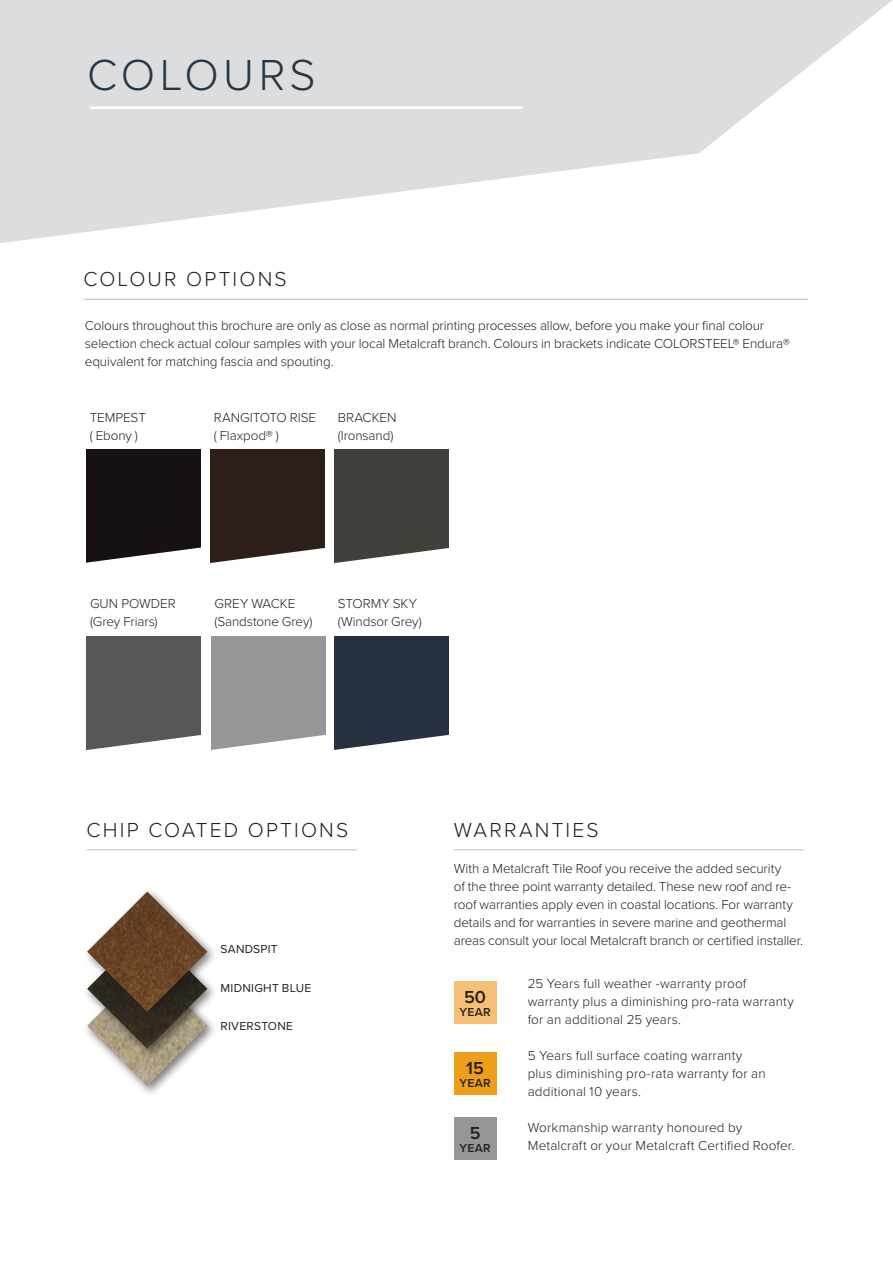
<style>
.page{position:relative;width:893px;height:1263px;background:#fff}
.page>*{position:absolute;margin:0;border:0;box-sizing:border-box;transform-origin:0 0}
.A_Head_rev{font:300 45px "Proxima Nova";letter-spacing:.09em;color:#243746}
.B_Head{font:300 21px "Proxima Nova";letter-spacing:.1em;color:#231f20}
.t1{font:600 18px "Proxima Nova";color:#231f20}
.Body{font:300 13.5px/18px "Proxima Nova";letter-spacing:-.005em;color:#231f20}
.t2{font:12px "Proxima Nova";letter-spacing:.02em;color:#231f20}
.t3{font:600 12px "Proxima Nova";letter-spacing:.02em;color:#231f20}
</style>
<div class="page">
<svg style="left:0;top:0;width:892px;height:243px;fill:#dcddde"></svg>
<hr style="left:90px;top:107px;width:433px;height:2px;background:#fff">
<div style="left:210px;top:449px;width:114px;height:114px;background:#2e1e1a"></div>
<div style="left:334px;top:449px;width:114px;height:114px;background:#41403a"></div>
<div style="left:86px;top:449px;width:114px;height:114px;background:#171113"></div>
<svg style="left:86px;top:547px;width:363px;height:17px"></svg>
<div style="left:86px;top:636px;width:115px;height:114px;background:#585758"></div>
<div style="left:211px;top:636px;width:114px;height:114px;background:#949698"></div>
<hr style="left:83px;top:299px;width:725px;height:1px;background:#bcbec0">
<hr style="left:86px;top:849px;width:271px;height:1px;background:#bcbec0">
<div style="left:454px;top:981px;width:42px;height:42px;background:#f5c075"></div>
<div style="left:454px;top:1052px;width:42px;height:43px;background:#ee9e18"></div>
<div style="left:454px;top:1117px;width:42px;height:43px;background:#949698"></div>
<img style="left:112px;top:1059px;width:77px;height:27px">
<div style="left:83px;top:924px;width:135px;height:135px;background:#231f20;opacity:.6"></div>
<img style="left:87px;top:1022px;width:120px;height:27px">
<div style="left:83px;top:887px;width:135px;height:135px;background:#231f20;opacity:.6"></div>
<img style="left:87px;top:891px;width:120px;height:121px">
<hr style="left:454px;top:849px;width:350px;height:1px;background:#bcbec0">
<div style="left:334px;top:636px;width:114px;height:114px;background:#27313f"></div>
<svg style="left:86px;top:734px;width:363px;height:17px"></svg>
<p class="A_Head_rev" style="left:87px;top:41px;width:230px">COLOURS</p>
<p class="B_Head" style="left:83px;top:264px;width:205px">COLOUR OPTIONS</p>
<p class="Body" style="left:85px;top:316px;width:706px">Colours throughout this brochure are only as close as normal printing processes allow, before you make your final colour selection check actual colour samples with your local Metalcraft branch. Colours in brackets indicate COLORSTEEL® Endura® equivalent for matching fascia and spouting.</p>
<p class="Body" style="left:90px;top:407px;width:58px">TEMPEST</p>
<p class="Body" style="left:90px;top:425px;width:50px">( Ebony )</p>
<p class="Body" style="left:214px;top:407px;width:104px">RANGITOTO RISE ( Flaxpod® )</p>
<p class="Body" style="left:338px;top:407px;width:60px">BRACKEN</p>
<p class="Body" style="left:338px;top:425px;width:57px">(Ironsand)</p>
<p class="Body" style="left:90px;top:594px;width:87px">GUN POWDER</p>
<p class="Body" style="left:90px;top:612px;width:69px">(Grey Friars)</p>
<p class="Body" style="left:215px;top:594px;width:82px">GREY WACKE</p>
<p class="Body" style="left:215px;top:612px;width:100px">(Sandstone Grey)</p>
<p class="Body" style="left:338px;top:594px;width:81px">STORMY SKY</p>
<p class="Body" style="left:338px;top:612px;width:86px">(Windsor Grey)</p>
<p class="B_Head" style="left:86px;top:814px;width:263px">CHIP COATED OPTIONS</p>
<p class="t2" style="left:221px;top:940px;width:59px">SANDSPIT</p>
<p class="t2" style="left:221px;top:979px;width:92px">MIDNIGHT BLUE</p>
<p class="t2" style="left:221px;top:1017px;width:74px">RIVERSTONE</p>
<p class="B_Head" style="left:454px;top:814px;width:146px">WARRANTIES</p>
<p class="Body" style="left:454px;top:858px;width:351px">With a Metalcraft Tile Roof you receive the added security<br>of the three point warranty detailed. These new roof and re&shy;roof warranties apply even in coastal locations. For warranty details and for warranties in severe marine and geothermal areas consult your local Metalcraft branch or certified installer.</p>
<p class="t1" style="left:464px;top:983px;width:23px">50</p>
<p class="t3" style="left:460px;top:1003px;width:33px">YEAR</p>
<p class="t1" style="left:466px;top:1054px;width:19px">15</p>
<p class="t3" style="left:460px;top:1074px;width:33px">YEAR</p>
<p class="t1" style="left:470px;top:1119px;width:12px">5</p>
<p class="t3" style="left:460px;top:1139px;width:33px">YEAR</p>
<p class="Body" style="left:528px;top:974px;width:268px">25 Years full weather -warranty proof warranty plus a diminishing pro-rata warranty for an additional 25 years.</p>
<p class="Body" style="left:528px;top:1046px;width:239px">5 Years full surface coating warranty plus diminishing pro-rata warranty for an additional 10 years.</p>
<p class="Body" style="left:528px;top:1118px;width:268px">Workmanship warranty honoured by<br>Metalcraft or your Metalcraft Certified Roofer.</p>
</div>
